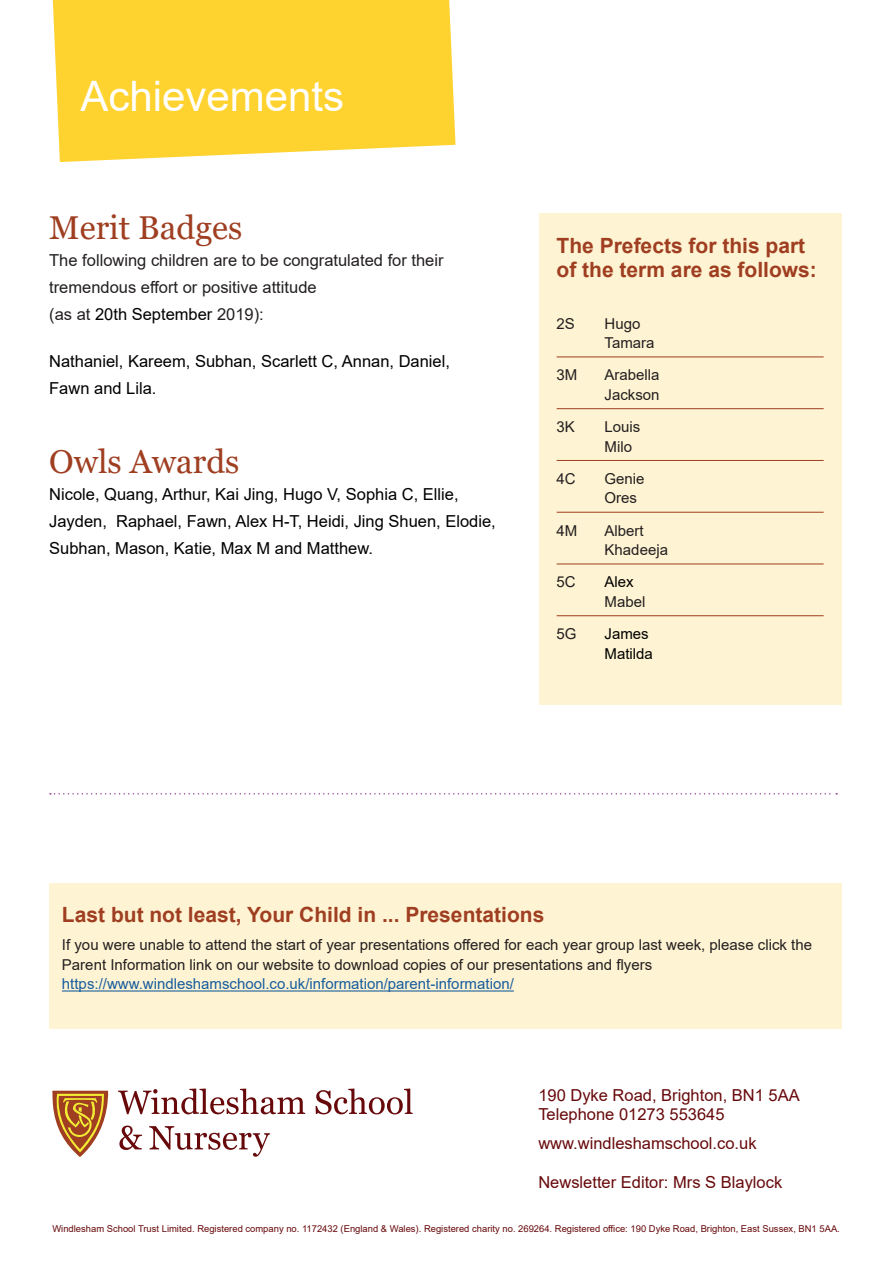
<style>
.page{position:relative;width:893px;height:1263px;background:#fff}
.page>*{position:absolute;margin:0;border:0;box-sizing:border-box;transform-origin:0 0}
.Article_heading_medi{font:42px "Arial";color:#fff}
.WS_Text{font:33px "Georgia";color:#9f3e21}
.SUB_HEAD_1{font:700 21px/24px "Arial";color:#9f3e21}
.WS_Text-2{font:16.5px/27px "Arial";color:#000}
.WS_Text-3{font:16.5px/27px "Arial";color:#231f20}
.t1{font:16.5px "Arial";color:#67090b}
.WS_Text-4{font:15px/19.5px "Arial";color:#231f20}
.WS_Text-5{font:15px/19.5px "Arial";color:#000}
.t2{font:9.45px "Arial";color:#67090b}
.s1{color:#000}
.s2{color:#175d9e}
</style>
<div class="page">
<svg style="left:118px;top:1088px;width:187px;height:26px"></svg>
<svg style="left:316px;top:1088px;width:97px;height:26px"></svg>
<svg style="left:119px;top:1125px;width:23px;height:25px"></svg>
<svg style="left:149px;top:1126px;width:121px;height:31px"></svg>
<svg style="left:52px;top:1091px;width:56px;height:66px"></svg>
<svg style="left:52px;top:0;width:403px;height:162px;background:#fed53d"></svg>
<div style="left:539px;top:213px;width:303px;height:491px;background:#fef3d2"></div>
<hr style="left:557px;top:357px;width:267px;height:1px;background:#9f3e21">
<hr style="left:557px;top:408px;width:267px;height:1px;background:#9f3e21">
<hr style="left:557px;top:460px;width:267px;height:1px;background:#9f3e21">
<hr style="left:557px;top:512px;width:267px;height:1px;background:#9f3e21">
<hr style="left:557px;top:564px;width:267px;height:1px;background:#9f3e21">
<hr style="left:557px;top:615px;width:267px;height:1px;background:#9f3e21">
<div style="left:49px;top:883px;width:793px;height:145px;background:#fef3d2"></div>
<hr style="left:62px;top:990px;width:452px;height:1px;background:#175d9e">
<svg style="left:50px;top:793px;width:787px;height:1px"></svg>
<p class="Article_heading_medi" style="left:80px;top:68px;width:265px">Achievements</p>
<p class="WS_Text" style="left:49px;top:208px;width:195px">Merit Badges</p>
<p class="WS_Text-3" style="left:49px;top:247px;width:396px">The following children are to be congratulated for their tremendous effort or positive attitude<br>(as at <span class="s1">20th September</span> 2019):</p>
<p class="WS_Text-2" style="left:49px;top:347px;width:402px">Nathaniel, Kareem, Subhan, Scarlett C, Annan, Daniel,<br>Fawn and Lila.</p>
<p class="WS_Text" style="left:49px;top:442px;width:192px">Owls Awards</p>
<p class="WS_Text-2" style="left:49px;top:481px;width:448px">Nicole, Quang, Arthur, Kai Jing, Hugo V, Sophia C, Ellie,<br>Jayden, Raphael, Fawn, Alex H-T, Heidi, Jing Shuen, Elodie,<br>Subhan, Mason, Katie, Max M and Matthew.</p>
<p class="SUB_HEAD_1" style="left:557px;top:234px;width:262px">The Prefects for this part of the term are as follows:</p>
<p class="WS_Text-4" style="left:557px;top:313px;width:20px">2S</p>
<p class="WS_Text-4" style="left:605px;top:313px;width:52px">Hugo<br>Tamara</p>
<p class="WS_Text-4" style="left:557px;top:365px;width:22px">3M</p>
<p class="WS_Text-4" style="left:605px;top:365px;width:57px">Arabella<br>Jackson</p>
<p class="WS_Text-4" style="left:557px;top:417px;width:20px">3K</p>
<p class="WS_Text-4" style="left:605px;top:417px;width:37px">Louis<br>Milo</p>
<p class="WS_Text-4" style="left:557px;top:469px;width:21px">4C</p>
<p class="WS_Text-4" style="left:605px;top:469px;width:42px">Genie<br>Ores</p>
<p class="WS_Text-4" style="left:557px;top:520px;width:22px">4M</p>
<p class="WS_Text-4" style="left:605px;top:520px;width:65px">Albert<br>Khadeeja</p>
<p class="WS_Text-4" style="left:557px;top:572px;width:21px">5C</p>
<p class="WS_Text-4" style="left:605px;top:572px;width:42px"><span class="s1">Alex<br></span>Mabel</p>
<p class="WS_Text-4" style="left:557px;top:624px;width:22px">5G</p>
<p class="WS_Text-5" style="left:605px;top:624px;width:50px">James<br>Matilda</p>
<p class="SUB_HEAD_1" style="left:62px;top:903px;width:484px">Last but not least, Your Child in ... Presentations</p>
<p class="WS_Text-4" style="left:62px;top:935px;width:752px">If you were unable to attend the start of year presentations offered for each year group last week, please click the<br>Parent Information link on our website to download copies of our presentations and flyers <span class="s2">https://www.windleshamschool.co.uk/information/parent-information/</span></p>
<p class="t1" style="left:538px;top:1083px;width:263px">190 Dyke Road, Brighton, BN1 5AA</p>
<p class="t1" style="left:538px;top:1103px;width:188px">Telephone 01273 553645</p>
<p class="t1" style="left:538px;top:1131px;width:220px">www.windleshamschool.co.uk</p>
<p class="t1" style="left:538px;top:1171px;width:245px">Newsletter Editor: Mrs S Blaylock</p>
<p class="t2" style="left:52px;top:1222px;width:789px">Windlesham School Trust Limited. Registered company no. 1172432 (England &amp; Wales). Registered charity no. 269264. Registered office: 190 Dyke Road, Brighton, East Sussex, BN1 5AA.</p>
</div>
